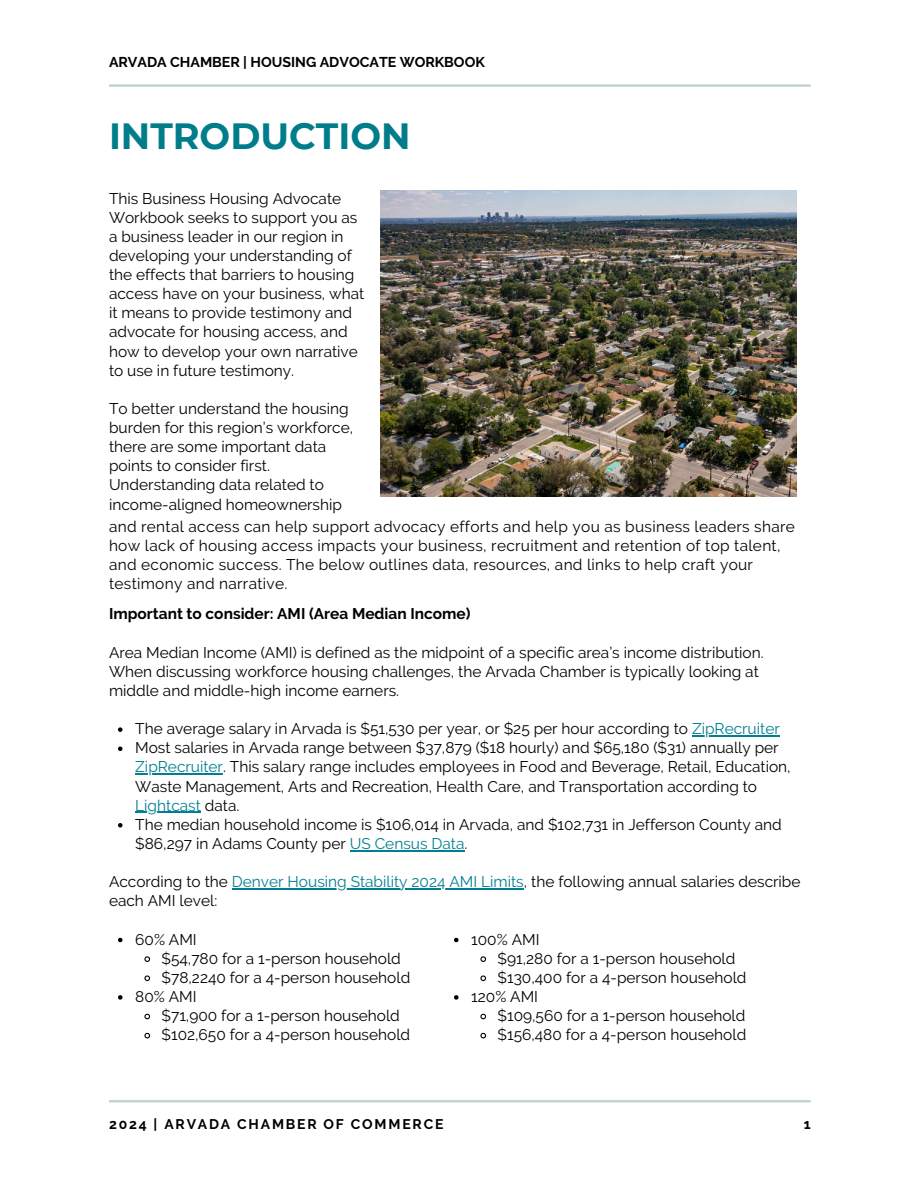
<style>
.page{position:relative;width:918px;height:1188px;background:#fff}
.page>*{position:absolute;margin:0;border:0;box-sizing:border-box;transform-origin:0 0}
.t1{font:700 36.45px "Montserrat";color:#007d8b}
.t2{font:15.45px/19.2px "Raleway";color:#000001}
.t3{font:15.45px/19.2px "Raleway";letter-spacing:.02em;color:#000001}
.t4{font:700 15.45px "Raleway";color:#000001}
.t5{font:700 14.25px "Raleway";color:#000001}
.t6{font:700 13.95px "Raleway";letter-spacing:.13em;color:#000001}
.s1{color:#017f91}
</style>
<div class="page">
<img style="left:381px;top:191px;width:415px;height:306px">
<hr style="left:109px;top:84px;width:702px;height:3px;background:#bcd2cb">
<svg style="left:118px;top:727px;width:5px;height:5px"></svg>
<hr style="left:692px;top:735px;width:88px;height:1px;background:#017f91">
<svg style="left:118px;top:747px;width:5px;height:4px"></svg>
<hr style="left:135px;top:774px;width:88px;height:1px;background:#017f91">
<hr style="left:135px;top:812px;width:66px;height:1px;background:#017f91">
<svg style="left:118px;top:823px;width:5px;height:5px"></svg>
<hr style="left:350px;top:850px;width:115px;height:1px;background:#017f91">
<hr style="left:232px;top:888px;width:292px;height:1px;background:#017f91">
<svg style="left:118px;top:938px;width:5px;height:4px"></svg>
<svg style="left:144px;top:956px;width:6px;height:6px"></svg>
<svg style="left:144px;top:975px;width:7px;height:7px"></svg>
<svg style="left:118px;top:995px;width:5px;height:5px"></svg>
<svg style="left:144px;top:1013px;width:7px;height:7px"></svg>
<svg style="left:144px;top:1032px;width:7px;height:7px"></svg>
<hr style="left:109px;top:1100px;width:702px;height:2px;background:#bcd2cb">
<svg style="left:454px;top:938px;width:5px;height:4px"></svg>
<svg style="left:480px;top:956px;width:7px;height:6px"></svg>
<svg style="left:480px;top:975px;width:7px;height:7px"></svg>
<svg style="left:454px;top:995px;width:5px;height:5px"></svg>
<svg style="left:480px;top:1013px;width:7px;height:7px"></svg>
<svg style="left:480px;top:1032px;width:7px;height:7px"></svg>
<p class="t5" style="left:109px;top:53px;width:377px">ARVADA CHAMBER | HOUSING ADVOCATE WORKBOOK</p>
<h2 class="t1" style="left:109px;top:114px;width:303px">INTRODUCTION</h2>
<h1 class="t2" style="left:109px;top:189px;width:257px">This Business Housing Advocate<br>Workbook seeks to support you as a business leader in our region in developing your understanding of the effects that barriers to housing access have on your business, what it means to provide testimony and advocate for housing access, and how to develop your own narrative to use in future testimony.</h1>
<p class="t2" style="left:109px;top:399px;width:246px">To better understand the housing burden for this region’s workforce, there are some important data points to consider first.<br>Understanding data related to income-aligned homeownership</p>
<p class="t3" style="left:109px;top:517px;width:687px">and rental access can help support advocacy efforts and help you as business leaders share how lack of housing access impacts your business, recruitment and retention of top talent, and economic success. The below outlines data, resources, and links to help craft your testimony and narrative.</p>
<p class="t4" style="left:109px;top:605px;width:363px">Important to consider: AMI (Area Median Income)</p>
<h3 class="t2" style="left:109px;top:643px;width:656px">Area Median Income (AMI) is defined as the midpoint of a specific area’s income distribution.<br>When discussing workforce housing challenges, the Arvada Chamber is typically looking at middle and middle-high income earners.</h3>
<p class="t2" style="left:135px;top:719px;width:646px">The average salary in Arvada is $51,530 per year, or $25 per hour according to <span class="s1">ZipRecruiter</span></p>
<p class="t2" style="left:135px;top:738px;width:645px">Most salaries in Arvada range between $37,879 ($18 hourly) and $65,180 ($31) annually per</p>
<p class="t2" style="left:135px;top:757px;width:657px"><span class="s1">ZipRecruiter</span>. This salary range includes employees in Food and Beverage, Retail, Education,<br>Waste Management, Arts and Recreation, Health Care, and Transportation according to</p>
<p class="t2" style="left:135px;top:796px;width:648px"><span class="s1">Lightcast</span> data.<br>The median household income is $106,014 in Arvada, and $102,731 in Jefferson County and $86,297 in Adams County per <span class="s1">US Census Data</span>.</p>
<p class="t2" style="left:109px;top:872px;width:693px">According to the <span class="s1">Denver Housing Stability 2024 AMI Limits</span>, the following annual salaries describe</p>
<p class="t2" style="left:109px;top:891px;width:110px">each AMI level:</p>
<p class="t2" style="left:135px;top:929px;width:63px">60% AMI</p>
<p class="t2" style="left:162px;top:949px;width:241px">$54,780 for a 1-person household</p>
<p class="t2" style="left:162px;top:968px;width:250px">$78,2240 for a 4-person household</p>
<p class="t2" style="left:135px;top:987px;width:63px">80% AMI</p>
<p class="t2" style="left:162px;top:1006px;width:240px">$71,900 for a 1-person household</p>
<p class="t2" style="left:162px;top:1025px;width:250px">$102,650 for a 4-person household</p>
<p class="t2" style="left:471px;top:929px;width:70px">100% AMI</p>
<p class="t2" style="left:498px;top:949px;width:239px">$91,280 for a 1-person household</p>
<p class="t2" style="left:498px;top:968px;width:251px">$130,400 for a 4-person household</p>
<p class="t2" style="left:471px;top:987px;width:68px">120% AMI</p>
<h2 class="t2" style="left:498px;top:1006px;width:249px">$109,560 for a 1-person household</h2>
<p class="t2" style="left:498px;top:1025px;width:250px">$156,480 for a 4-person household</p>
<p class="t6" style="left:109px;top:1116px;width:336px">2024 | ARVADA CHAMBER OF COMMERCE</p>
<p class="t6" style="left:804px;top:1116px;width:8px">1</p>
</div>
